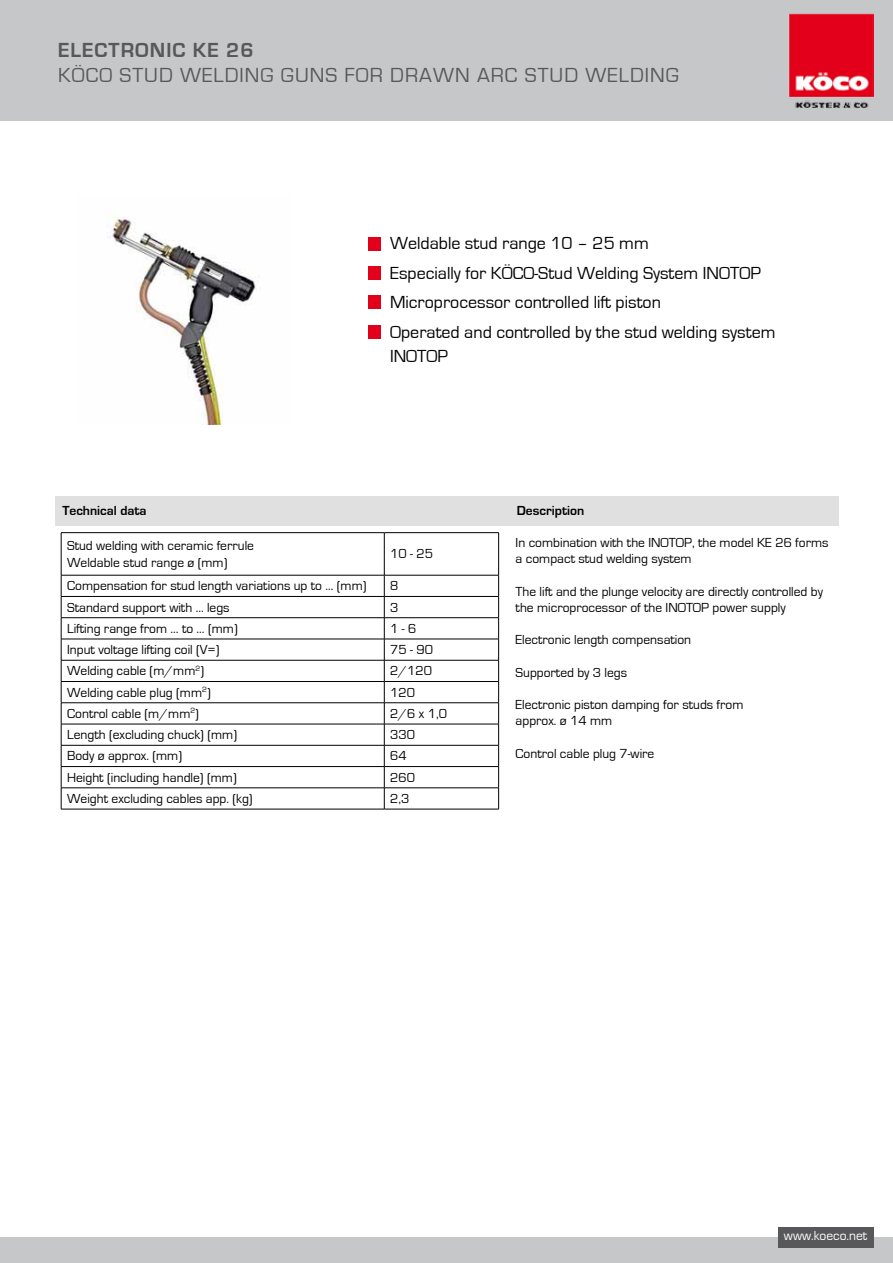
<style>
.page{position:relative;width:893px;height:1263px;background:#fff}
.page>*{position:absolute;margin:0;border:0;box-sizing:border-box;transform-origin:0 0}
.t1{font:21px "Eurostile";letter-spacing:.05em;color:#58585a}
.t2{font:700 21px "Eurostile";letter-spacing:.05em;color:#58585a}
.t3{font:18px/29.4px "Eurostile";color:#000}
.t4{font:13.5px/16.2px "Eurostile";color:#000}
.t5{font:700 13.5px "Eurostile";color:#000}
.t6{font:13.5px "Eurostile";color:#fff}
</style>
<div class="page">
<div style="left:55px;top:496px;width:784px;height:30px;background:#e0e0e1"></div>
<div style="left:0;top:0;width:893px;height:120px;background:#c6c7c8"></div>
<img style="left:789px;top:13px;width:85px;height:95px">
<div style="left:0;top:1237px;width:893px;height:26px;background:#c6c7c8"></div>
<div style="left:778px;top:1227px;width:95px;height:21px;background:#58585a"></div>
<hr style="left:61px;top:532px;width:323px;height:1px;background:#000">
<hr style="left:61px;top:533px;width:1px;height:42px;background:#000">
<hr style="left:384px;top:532px;width:115px;height:1px;background:#000">
<hr style="left:384px;top:533px;width:1px;height:42px;background:#000">
<hr style="left:498px;top:533px;width:1px;height:42px;background:#000">
<hr style="left:61px;top:575px;width:323px;height:1px;background:#000">
<hr style="left:384px;top:575px;width:115px;height:1px;background:#000">
<hr style="left:61px;top:596px;width:323px;height:1px;background:#000">
<hr style="left:384px;top:596px;width:115px;height:1px;background:#000">
<hr style="left:61px;top:617px;width:323px;height:1px;background:#000">
<hr style="left:384px;top:617px;width:115px;height:1px;background:#000">
<hr style="left:61px;top:639px;width:323px;height:1px;background:#000">
<hr style="left:384px;top:639px;width:115px;height:1px;background:#000">
<hr style="left:61px;top:660px;width:323px;height:1px;background:#000">
<hr style="left:384px;top:660px;width:115px;height:1px;background:#000">
<hr style="left:61px;top:681px;width:323px;height:1px;background:#000">
<hr style="left:384px;top:681px;width:115px;height:1px;background:#000">
<hr style="left:61px;top:702px;width:323px;height:1px;background:#000">
<hr style="left:384px;top:702px;width:115px;height:1px;background:#000">
<hr style="left:61px;top:724px;width:323px;height:1px;background:#000">
<hr style="left:384px;top:724px;width:115px;height:1px;background:#000">
<hr style="left:61px;top:745px;width:323px;height:1px;background:#000">
<hr style="left:384px;top:745px;width:115px;height:1px;background:#000">
<hr style="left:61px;top:766px;width:323px;height:1px;background:#000">
<hr style="left:384px;top:766px;width:115px;height:1px;background:#000">
<hr style="left:61px;top:787px;width:323px;height:1px;background:#000">
<svg style="left:61px;top:575px;width:1px;height:234px"></svg>
<hr style="left:384px;top:787px;width:115px;height:1px;background:#000">
<svg style="left:384px;top:575px;width:1px;height:234px"></svg>
<svg style="left:498px;top:575px;width:1px;height:234px"></svg>
<hr style="left:61px;top:809px;width:323px;height:1px;background:#000">
<hr style="left:384px;top:809px;width:115px;height:1px;background:#000">
<img style="left:110px;top:217px;width:149px;height:207px">
<div style="left:368px;top:237px;width:13px;height:14px;background:#e2001a"></div>
<div style="left:368px;top:266px;width:13px;height:13px;background:#e2001a"></div>
<div style="left:368px;top:296px;width:13px;height:13px;background:#e2001a"></div>
<div style="left:368px;top:325px;width:13px;height:14px;background:#e2001a"></div>
<h1 class="t2" style="left:58px;top:38px;width:197px">ELECTRONIC KE 26</h1>
<h1 class="t1" style="left:58px;top:64px;width:622px">KÖCO stud welding guns for drawn arc stud welding</h1>
<h2 class="t3" style="left:390px;top:229px;width:387px">Weldable stud range 10 – 25 mm<br>Especially for KÖCO-Stud Welding System INOTOP Microprocessor controlled lift piston<br>Operated and controlled by the stud welding system</h2>
<h2 class="t3" style="left:390px;top:341px;width:60px">INOTOP</h2>
<p class="t5" style="left:62px;top:503px;width:86px">Technical data</p>
<p class="t5" style="left:517px;top:503px;width:69px">Description</p>
<p class="t4" style="left:516px;top:535px;width:315px">In combination with the INOTOP, the model KE 26 forms a compact stud welding system</p>
<p class="t4" style="left:516px;top:583px;width:309px">The lift and the plunge velocity are directly controlled by the microprocessor of the INOTOP power supply</p>
<p class="t4" style="left:516px;top:632px;width:177px">Electronic length compensation</p>
<p class="t4" style="left:516px;top:664px;width:113px">Supported by 3 legs</p>
<p class="t4" style="left:516px;top:697px;width:229px">Electronic piston damping for studs from approx. ø 14 mm</p>
<p class="t4" style="left:516px;top:745px;width:140px">Control cable plug 7-wire</p>
<p class="t4" style="left:67px;top:538px;width:188px">Stud welding with ceramic ferrule<br>Weldable stud range ø (mm)</p>
<p class="t4" style="left:390px;top:546px;width:44px">10 - 25</p>
<p class="t4" style="left:67px;top:578px;width:301px">Compensation for stud length variations up to ... (mm)</p>
<p class="t4" style="left:390px;top:578px;width:10px">8</p>
<p class="t4" style="left:67px;top:599px;width:164px">Standard support with … legs</p>
<p class="t4" style="left:390px;top:599px;width:10px">3</p>
<p class="t4" style="left:67px;top:621px;width:172px">Lifting range from … to … (mm)</p>
<p class="t4" style="left:390px;top:621px;width:28px">1 - 6</p>
<p class="t4" style="left:67px;top:642px;width:154px">Input voltage lifting coil (V=)</p>
<p class="t4" style="left:390px;top:642px;width:44px">75 - 90</p>
<p class="t4" style="left:67px;top:663px;width:138px">Welding cable (m/mm<sup>2</sup>)</p>
<p class="t4" style="left:390px;top:663px;width:43px">2/120</p>
<p class="t4" style="left:67px;top:684px;width:145px">Welding cable plug (mm<sup>2</sup>)</p>
<p class="t4" style="left:390px;top:684px;width:26px">120</p>
<p class="t4" style="left:67px;top:706px;width:133px">Control cable (m/mm<sup>2</sup>)</p>
<p class="t4" style="left:390px;top:706px;width:58px">2/6 x 1,0</p>
<p class="t4" style="left:67px;top:727px;width:172px">Length (excluding chuck) (mm)</p>
<p class="t4" style="left:390px;top:727px;width:26px">330</p>
<p class="t4" style="left:67px;top:748px;width:116px">Body ø approx. (mm)</p>
<p class="t4" style="left:390px;top:748px;width:18px">64</p>
<p class="t4" style="left:67px;top:769px;width:171px">Height (including handle) (mm)</p>
<p class="t4" style="left:390px;top:769px;width:26px">260</p>
<p class="t4" style="left:67px;top:791px;width:187px">Weight excluding cables app. (kg)</p>
<p class="t4" style="left:390px;top:791px;width:21px">2,3</p>
<p class="t6" style="left:784px;top:1228px;width:85px">www.koeco.net</p>
</div>
